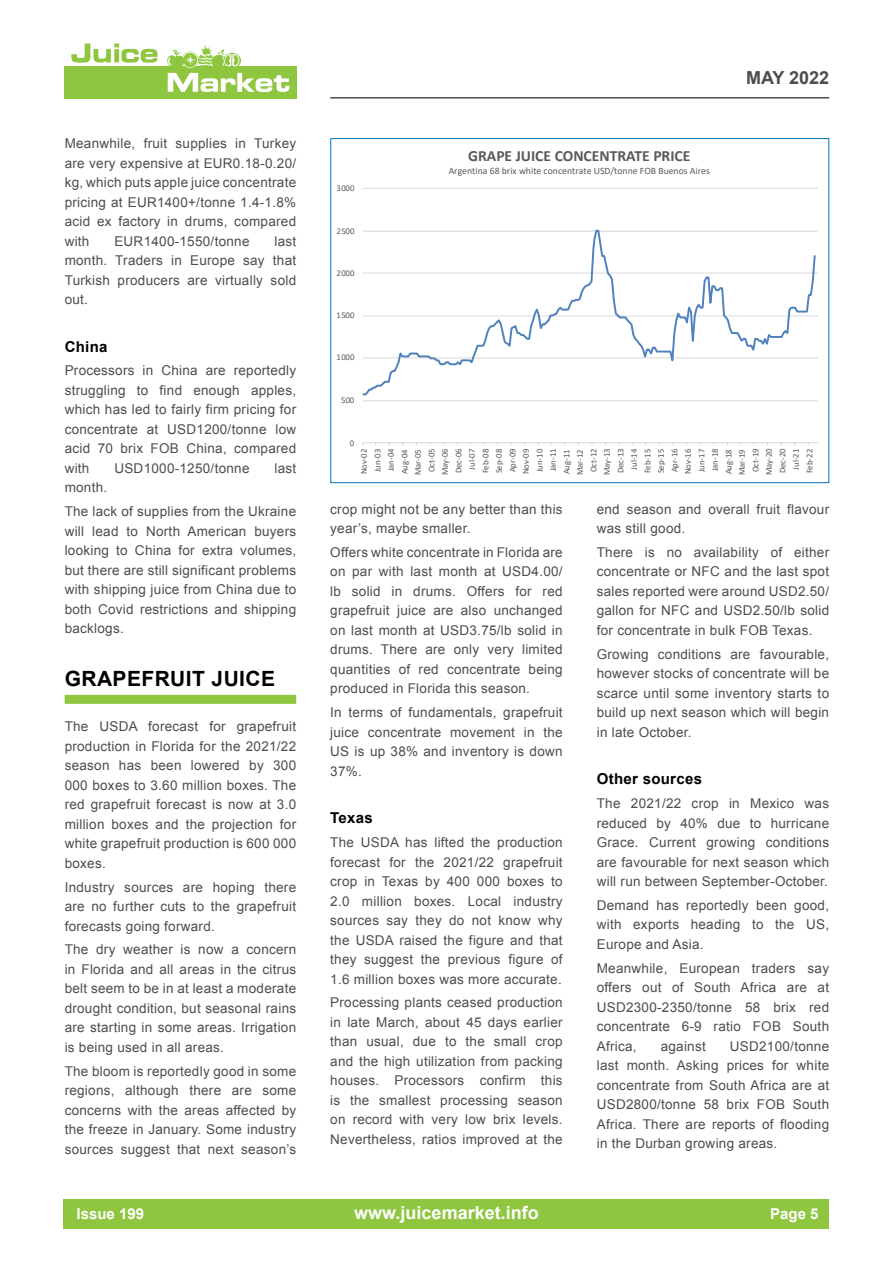
<style>
.page{position:relative;width:893px;height:1263px;background:#fff}
.page>*{position:absolute;margin:0;border:0;box-sizing:border-box;transform-origin:0 0}
.t1{font:700 21px "Arial";letter-spacing:.02em;color:#000}
.t2{font:700 18px "Arial";color:#fff}
.t3{font:700 18px "Arial";color:#4d4d4f}
.t4{font:700 15.6px "Calibri";color:#595959}
.t5{font:700 15px "Arial";letter-spacing:.02em;color:#000}
.t6{font:700 15px "Arial";color:#fff}
.t7{font:13.5px/19.5px "Arial";letter-spacing:.02em;color:#4d4d4f;text-align:justify}
.t8{font:9.75px "Calibri";color:#595959}
.t9{font:8.7px/13.5px "Calibri";letter-spacing:.015em;color:#595959;text-align:right}
</style>
<div class="page">
<div style="left:64px;top:1199px;width:765px;height:30px;background:#8ec63f"></div>
<hr style="left:330px;top:97px;width:499px;height:2px;background:#4d4d4f">
<div style="left:64px;top:66px;width:232px;height:32px;background:#8ec63f"></div>
<svg style="left:71px;top:44px;width:87px;height:19px"></svg>
<svg style="left:167px;top:45px;width:123px;height:47px"></svg>
<div style="left:65px;top:695px;width:231px;height:9px;background:#8ec63f"></div>
<hr style="left:363px;top:400px;width:455px;height:1px;background:#d9d9d9">
<hr style="left:363px;top:357px;width:455px;height:1px;background:#d9d9d9">
<hr style="left:363px;top:316px;width:455px;height:1px;background:#d9d9d9">
<hr style="left:363px;top:273px;width:455px;height:1px;background:#d9d9d9">
<hr style="left:363px;top:231px;width:455px;height:1px;background:#d9d9d9">
<hr style="left:363px;top:188px;width:455px;height:1px;background:#d9d9d9">
<hr style="left:363px;top:442px;width:455px;height:1px;background:#d9d9d9">
<svg style="left:362px;top:229px;width:455px;height:167px"></svg>
<p class="t7" style="left:65px;top:134px;width:233px">Meanwhile, fruit supplies in Turkey are very expensive at EUR0.18-0.20/ kg, which puts apple juice concentrate pricing at EUR1400+/tonne 1.4-1.8% acid ex factory in drums, compared with</p>
<p class="t7" style="left:114px;top:231px;width:137px">EUR1400-1550/tonne</p>
<p class="t7" style="left:65px;top:231px;width:233px;text-indent:210px">last month. Traders in Europe say that Turkish producers are virtually sold out.</p>
<p class="t5" style="left:65px;top:336px;width:44px">China</p>
<p class="t7" style="left:65px;top:361px;width:233px">Processors in China are reportedly struggling to find enough apples, which has led to fairly firm pricing for concentrate at USD1200/tonne low acid 70 brix FOB China, compared with</p>
<p class="t7" style="left:114px;top:458px;width:137px">USD1000-1250/tonne</p>
<p class="t7" style="left:274px;top:458px;width:23px">last</p>
<p class="t7" style="left:65px;top:476px;width:233px;line-height:23.7px">month.<br>The lack of supplies from the Ukraine</p>
<p class="t7" style="left:65px;top:521px;width:233px">will lead to North American buyers looking to China for extra volumes, but there are still significant problems with shipping juice from China due to both Covid restrictions and shipping backlogs.</p>
<h1 class="t1" style="left:65px;top:665px;width:212px">GRAPEFRUIT JUICE</h1>
<p class="t7" style="left:65px;top:717px;width:233px">The USDA forecast for grapefruit production in Florida for the 2021/22 season has been lowered by 300<br>000 boxes to 3.60 million boxes. The red grapefruit forecast is now at 3.0 million boxes and the projection for white grapefruit production is 600 000 boxes.</p>
<p class="t7" style="left:65px;top:877px;width:233px">Industry sources are hoping there are no further cuts to the grapefruit forecasts going forward.</p>
<p class="t7" style="left:65px;top:940px;width:233px">The dry weather is now a concern in Florida and all areas in the citrus belt seem to be in at least a moderate drought condition, but seasonal rains are starting in some areas. Irrigation is being used in all areas.</p>
<p class="t7" style="left:65px;top:1061px;width:233px">The bloom is reportedly good in some regions, although there are some concerns with the areas affected by the freeze in January. Some industry sources suggest that next season’s</p>
<p class="t9" style="left:337px;top:181px;width:20px">3000</p>
<p class="t9" style="left:337px;top:224px;width:20px">2500</p>
<p class="t9" style="left:337px;top:266px;width:20px">2000</p>
<p class="t9" style="left:337px;top:309px;width:20px">1500</p>
<p class="t9" style="left:337px;top:350px;width:20px">1000</p>
<p class="t9" style="left:341px;top:393px;width:15px">500</p>
<p class="t9" style="left:350px;top:436px;width:6px">0</p>
<p class="t4" style="left:468px;top:144px;width:224px">GRAPE JUICE CONCENTRATE PRICE</p>
<p class="t8" style="left:449px;top:164px;width:263px">Argentina 68 brix white concentrate USD/tonne FOB Buenos Aires</p>
<h2 class="t3" style="left:746px;top:66px;width:85px">MAY 2022</h2>
<p class="t9" style="left:357px;top:475px;width:28px;rotate:-90deg">Nov-02<br>Jun-03<br>Jan-04<br>Aug-04<br>Mar-05<br>Oct-05<br>May-06<br>Dec-06<br>Jul-07<br>Feb-08<br>Sep-08<br>Apr-09<br>Nov-09<br>Jun-10<br>Jan-11<br>Aug-11<br>Mar-12<br>Oct-12<br>May-13<br>Dec-13<br>Jul-14<br>Feb-15<br>Sep-15<br>Apr-16<br>Nov-16<br>Jun-17<br>Jan-18<br>Aug-18<br>Mar-19<br>Oct-19<br>May-20<br>Dec-20<br>Jul-21<br>Feb-22</p>
<p class="t7" style="left:330px;top:499px;width:234px">crop might not be any better than this year’s, maybe smaller.</p>
<p class="t7" style="left:330px;top:542px;width:234px">Offers white concentrate in Florida are on par with last month at USD4.00/ lb solid in drums. Offers for red grapefruit juice are also unchanged on last month at USD3.75/lb solid in drums. There are only very limited quantities of red concentrate being produced in Florida this season.</p>
<p class="t7" style="left:330px;top:703px;width:234px">In terms of fundamentals, grapefruit juice concentrate movement in the US is up 38% and inventory is down 37%.</p>
<p class="t5" style="left:330px;top:808px;width:44px">Texas</p>
<p class="t7" style="left:330px;top:833px;width:234px">The USDA has lifted the production forecast for the 2021/22 grapefruit crop in Texas by 400 000 boxes to 2.0 million boxes. Local industry sources say they do not know why the USDA raised the figure and that they suggest the previous figure of 1.6 million boxes was more accurate.</p>
<p class="t7" style="left:330px;top:993px;width:234px">Processing plants ceased production in late March, about 45 days earlier than usual, due to the small crop and the high utilization from packing houses. Processors confirm this is the smallest processing season on record with very low brix levels.<br>Nevertheless, ratios improved at the</p>
<p class="t7" style="left:597px;top:499px;width:234px">end season and overall fruit flavour was still good.</p>
<p class="t7" style="left:597px;top:542px;width:234px">There is no availability of either concentrate or NFC and the last spot sales reported were around USD2.50/ gallon for NFC and USD2.50/lb solid for concentrate in bulk FOB Texas.</p>
<p class="t7" style="left:597px;top:644px;width:234px">Growing conditions are favourable, however stocks of concentrate will be scarce until some inventory starts to build up next season which will begin in late October.</p>
<p class="t5" style="left:597px;top:769px;width:107px">Other sources</p>
<p class="t7" style="left:597px;top:794px;width:234px">The 2021/22 crop in Mexico was reduced by 40% due to hurricane Grace. Current growing conditions are favourable for next season which will run between September-October.</p>
<p class="t7" style="left:597px;top:895px;width:234px">Demand has reportedly been good, with exports heading to the US, Europe and Asia.</p>
<p class="t7" style="left:597px;top:958px;width:234px">Meanwhile, European traders say offers out of South Africa are at USD2300-2350/tonne 58 brix red concentrate 6-9 ratio FOB South Africa,</p>
<p class="t7" style="left:597px;top:1036px;width:234px;text-indent:133px">USD2100/tonne last month. Asking prices for white concentrate from South Africa are at USD2800/tonne 58 brix FOB South Africa. There are reports of flooding in the Durban growing areas.</p>
<p class="t7" style="left:661px;top:1036px;width:47px">against</p>
<p class="t6" style="left:77px;top:1203px;width:69px">Issue 199</p>
<h2 class="t2" style="left:354px;top:1200px;width:186px">www.juicemarket.info</h2>
<p class="t6" style="left:770px;top:1203px;width:50px">Page 5</p>
</div>
